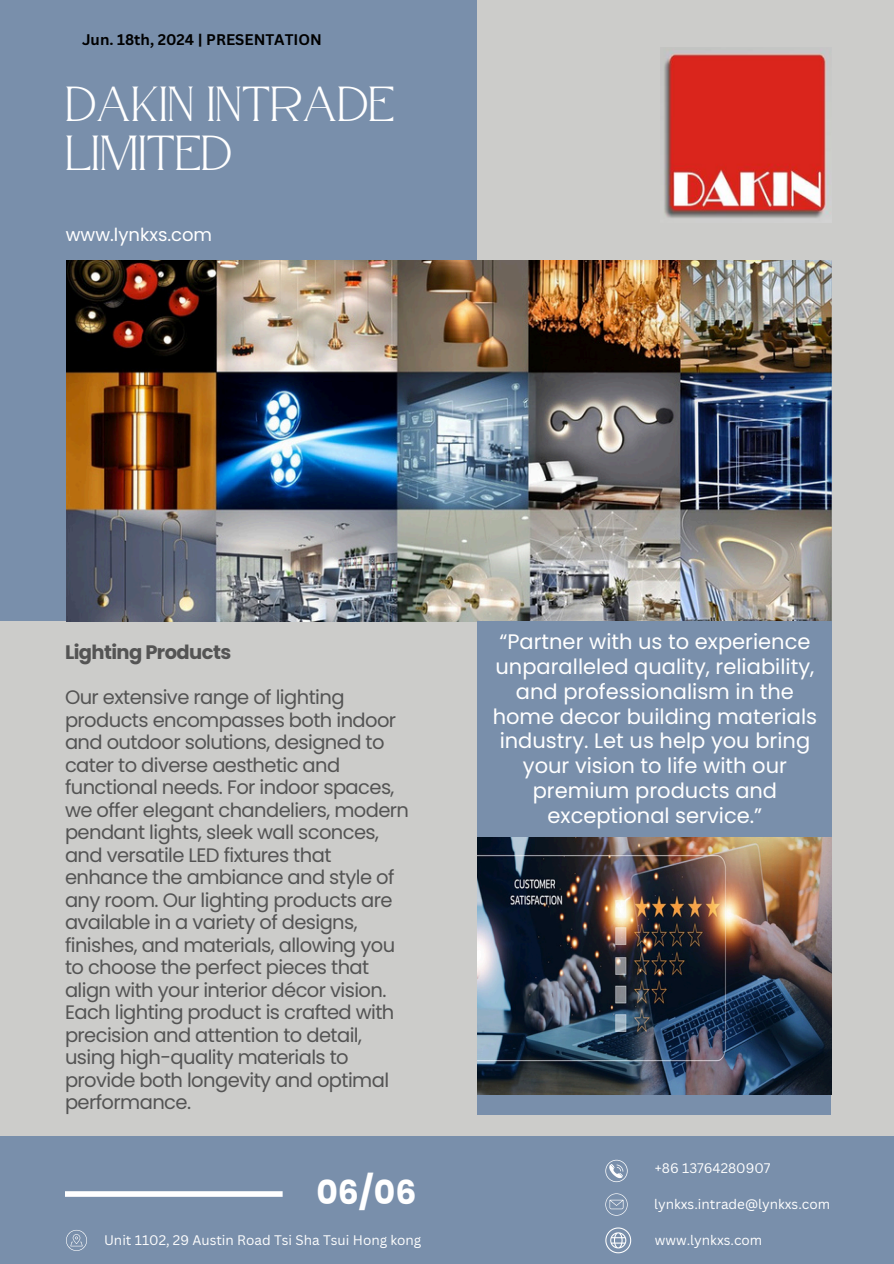
<style>
.page{position:relative;width:894px;height:1264px;background:#fff}
.page>*{position:absolute;margin:0;border:0;box-sizing:border-box;transform-origin:0 0}
.t1{font:49.05px/49.5px "Atteron";color:#fff}
.t2{font:700 33px "Poppins";color:#fff}
.t3{font:21px/24.8px "Poppins";color:#fff;text-align:center}
.t4{font:19.5px/22.5px "Poppins";letter-spacing:-.03em;color:#545454}
.t5{font:700 19.5px "Poppins";letter-spacing:-.03em;color:#545454}
.t6{font:18px "Poppins";color:#fff}
.t7{font:700 15px "Canva Sans";color:#000}
.t8{font:13.5px "Canva Sans";color:#fff}
</style>
<div class="page">
<div style="left:0;top:0;width:893px;height:1263px;background:#ccccca"></div>
<div style="left:0;top:0;width:477px;height:621px;background:#798fab"></div>
<div style="left:0;top:1135px;width:893px;height:128px;background:#798fab"></div>
<img style="left:66px;top:260px;width:765px;height:361px">
<div style="left:477px;top:621px;width:353px;height:216px;background:#798fab"></div>
<div style="left:477px;top:993px;width:353px;height:121px;background:#798fab"></div>
<div style="left:65px;top:1191px;width:217px;height:5px;background:#fff"></div>
<img style="left:477px;top:837px;width:353px;height:257px">
<img style="left:663px;top:49px;width:165px;height:169px">
<svg style="left:605px;top:1159px;width:22px;height:23px"></svg>
<svg style="left:605px;top:1227px;width:26px;height:26px"></svg>
<svg style="left:605px;top:1193px;width:22px;height:22px"></svg>
<svg style="left:66px;top:1230px;width:21px;height:20px"></svg>
<h4 class="t7" style="left:82px;top:29px;width:241px">Jun. 18th, 2024 | PRESENTATION</h4>
<h3 class="t1" style="left:65px;top:79px;width:331px">DAKIN INTRADE<br>LIMITED</h3>
<h4 class="t6" style="left:66px;top:222px;width:148px">www.lynkxs.com</h4>
<h5 class="t5" style="left:65px;top:638px;width:168px">Lighting Products</h5>
<p class="t4" style="left:65px;top:686px;width:345px">Our extensive range of lighting products encompasses both indoor and outdoor solutions, designed to cater to diverse aesthetic and functional needs. For indoor spaces, we offer elegant chandeliers, modern pendant lights, sleek wall sconces, and versatile LED fixtures that enhance the ambiance and style of any room. Our lighting products are available in a variety of designs, finishes, and materials, allowing you to choose the perfect pieces that align with your interior décor vision.<br>Each lighting product is crafted with precision and attention to detail, using high-quality materials to provide both longevity and optimal performance.</p>
<h1 class="t2" style="left:316px;top:1169px;width:102px">06/06</h1>
<p class="t8" style="left:104px;top:1230px;width:319px">Unit 1102, 29 Austin Road Tsi Sha Tsui Hong kong</p>
<h2 class="t3" style="left:492px;top:629px;width:326px">“Partner with us to experience unparalleled quality, reliability, and professionalism in the home decor building materials industry. Let us help you bring your vision to life with our premium products and exceptional service.”</h2>
<p class="t8" style="left:654px;top:1158px;width:117px">+86 13764280907</p>
<p class="t8" style="left:654px;top:1194px;width:177px">lynkxs.intrade@lynkxs.com</p>
<p class="t8" style="left:654px;top:1230px;width:109px">www.lynkxs.com</p>
</div>
